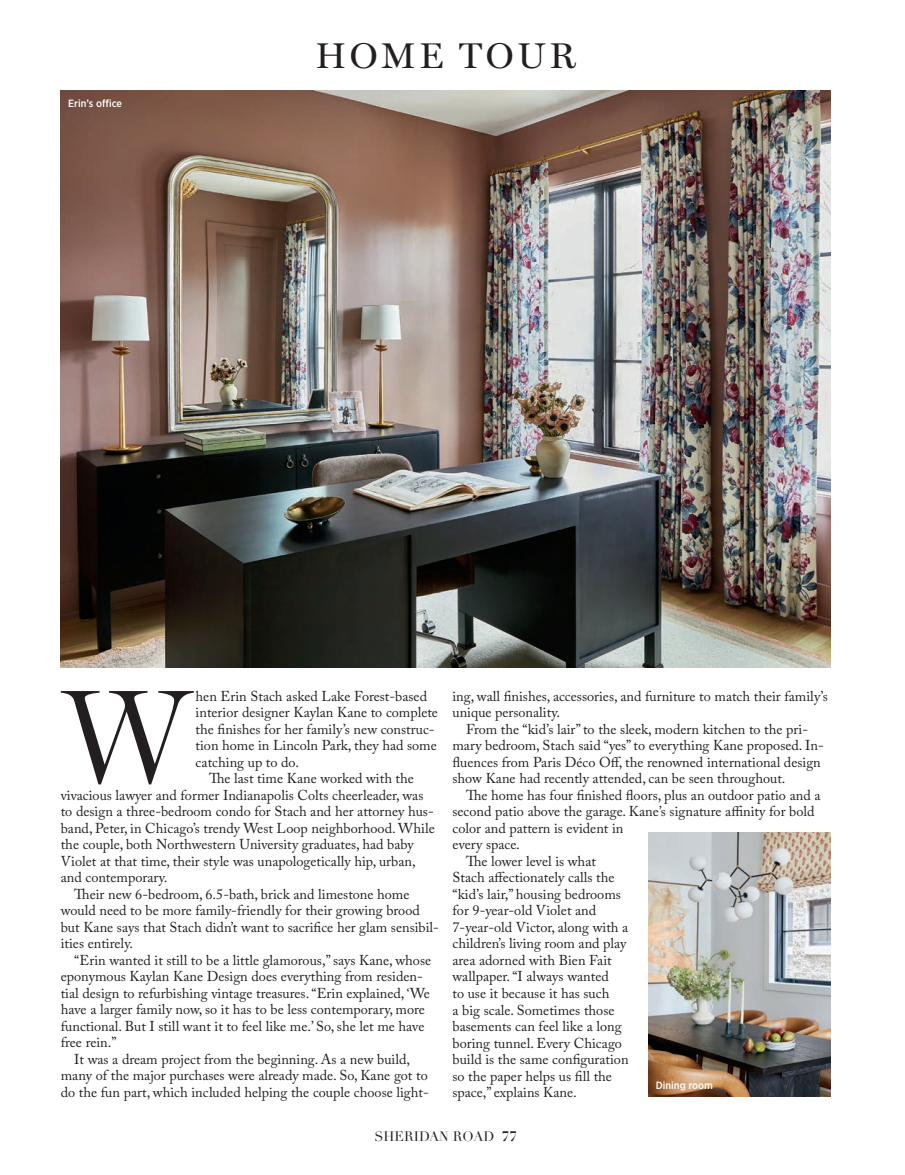
<style>
.page{position:relative;width:905px;height:1175px;background:#fff}
.page>*{position:absolute;margin:0;border:0;box-sizing:border-box;transform-origin:0 0}
.t1{font:300 135px "Miller Display";color:#231f20}
.t2{font:36px "Miller Display";letter-spacing:.1em;color:#231f20}
.t3{font:14.25px/16.5px "Adobe Caslon Pro";color:#231f20}
.t4{font:13.5px "Didot";color:#231f20}
.t5{font:500 10.5px "Gotham Narrow";color:#fff}
.s1{font-weight:700}
</style>
<div class="page">
<img style="left:61px;top:90px;width:769px;height:577px">
<img style="left:648px;top:832px;width:182px;height:264px">
<p class="t5" style="left:68px;top:96px;width:55px">Erin’s office</p>
<h2 class="t2" style="left:315px;top:34px;width:262px">HOME TOUR</h2>
<h1 class="t1" style="left:64px;top:655px;width:128px">W</h1>
<p class="t3" style="left:196px;top:687px;width:233px">hen Erin Stach asked Lake Forest-based</p>
<p class="t3" style="left:196px;top:704px;width:244px">interior designer Kaylan Kane to complete</p>
<p class="t3" style="left:196px;top:720px;width:240px">the finishes for her family’s new construc-</p>
<p class="t3" style="left:196px;top:737px;width:243px">tion home in Lincoln Park, they had some</p>
<p class="t3" style="left:196px;top:753px;width:105px">catching up to do.</p>
<p class="t3" style="left:209px;top:770px;width:206px">The last time Kane worked with the</p>
<p class="t3" style="left:61px;top:786px;width:364px">vivacious lawyer and former Indianapolis Colts cheerleader, was</p>
<p class="t3" style="left:61px;top:803px;width:374px">to design a three-bedroom condo for Stach and her attorney hus-</p>
<p class="t3" style="left:61px;top:819px;width:375px">band, Peter, in Chicago’s trendy West Loop neighborhood. While</p>
<p class="t3" style="left:61px;top:836px;width:354px">the couple, both Northwestern University graduates, had baby</p>
<p class="t3" style="left:61px;top:852px;width:356px">Violet at that time, their style was unapologetically hip, urban,</p>
<p class="t3" style="left:61px;top:869px;width:108px">and contemporary.</p>
<p class="t3" style="left:74px;top:885px;width:337px">Their new 6-bedroom, 6.5-bath, brick and limestone home</p>
<p class="t3" style="left:61px;top:902px;width:360px">would need to be more family-friendly for their growing brood</p>
<p class="t3" style="left:61px;top:918px;width:380px">but Kane says that Stach didn’t want to sacrifice her glam sensibil-</p>
<p class="t3" style="left:61px;top:935px;width:74px">ities entirely.</p>
<p class="t3" style="left:74px;top:951px;width:358px">“Erin wanted it still to be a little glamorous,” says Kane, whose</p>
<p class="t3" style="left:61px;top:968px;width:363px">eponymous Kaylan Kane Design does everything from residen-</p>
<p class="t3" style="left:61px;top:984px;width:371px">tial design to refurbishing vintage treasures. “Erin explained, ‘We</p>
<p class="t3" style="left:61px;top:1001px;width:366px">have a larger family now, so it has to be less contemporary, more</p>
<p class="t3" style="left:61px;top:1017px;width:365px">functional. But I still want it to feel like me.’ So, she let me have</p>
<p class="t3" style="left:61px;top:1034px;width:57px">free rein.”</p>
<p class="t3" style="left:74px;top:1050px;width:337px">It was a dream project from the beginning. As a new build,</p>
<p class="t3" style="left:61px;top:1067px;width:368px">many of the major purchases were already made. So, Kane got to</p>
<p class="t3" style="left:61px;top:1083px;width:369px">do the fun part, which included helping the couple choose light-</p>
<p class="t3" style="left:452px;top:687px;width:377px">ing, wall finishes, accessories, and furniture to match their family’s unique personality.</p>
<p class="t3" style="left:452px;top:720px;width:373px;text-indent:13px">From the “kid’s lair” to the sleek, modern kitchen to the pri&shy;mary bedroom, Stach said “yes” to everything Kane proposed. In&shy;fluences from Paris Déco Off, the renowned international design show Kane had recently attended, can be seen throughout.</p>
<p class="t3" style="left:466px;top:786px;width:356px">The home has four finished floors, plus an outdoor patio and a</p>
<p class="t3" style="left:452px;top:803px;width:363px">second patio above the garage. Kane’s signature affinity for bold</p>
<p class="t3" style="left:452px;top:819px;width:172px">color and pattern is evident in</p>
<p class="t3" style="left:452px;top:836px;width:69px">every space.</p>
<p class="t3" style="left:466px;top:852px;width:131px">The lower level is what</p>
<p class="t3" style="left:452px;top:869px;width:164px">Stach affectionately calls the</p>
<p class="t3" style="left:452px;top:885px;width:170px">“kid’s lair,” housing bedrooms</p>
<p class="t3" style="left:452px;top:902px;width:145px">for 9-year-old Violet and</p>
<p class="t3" style="left:452px;top:918px;width:177px">7-year-old Victor, along with a</p>
<p class="t3" style="left:452px;top:935px;width:175px">children’s living room and play</p>
<p class="t3" style="left:452px;top:951px;width:161px">area adorned with Bien Fait</p>
<p class="t3" style="left:452px;top:968px;width:158px">wallpaper. “I always wanted</p>
<p class="t3" style="left:452px;top:984px;width:158px">to use it because it has such</p>
<p class="t3" style="left:452px;top:1001px;width:163px">a big scale. Sometimes those</p>
<p class="t3" style="left:452px;top:1017px;width:171px">basements can feel like a long</p>
<p class="t3" style="left:452px;top:1034px;width:171px">boring tunnel. Every Chicago</p>
<p class="t3" style="left:452px;top:1050px;width:177px">build is the same configuration</p>
<p class="t3" style="left:452px;top:1067px;width:161px">so the paper helps us fill the</p>
<p class="t3" style="left:452px;top:1083px;width:126px">space,” explains Kane.</p>
<p class="t5" style="left:656px;top:1078px;width:58px">Dining room</p>
<p class="t4" style="left:374px;top:1128px;width:144px">SHERIDAN ROAD <span class="s1">77</span></p>
</div>
